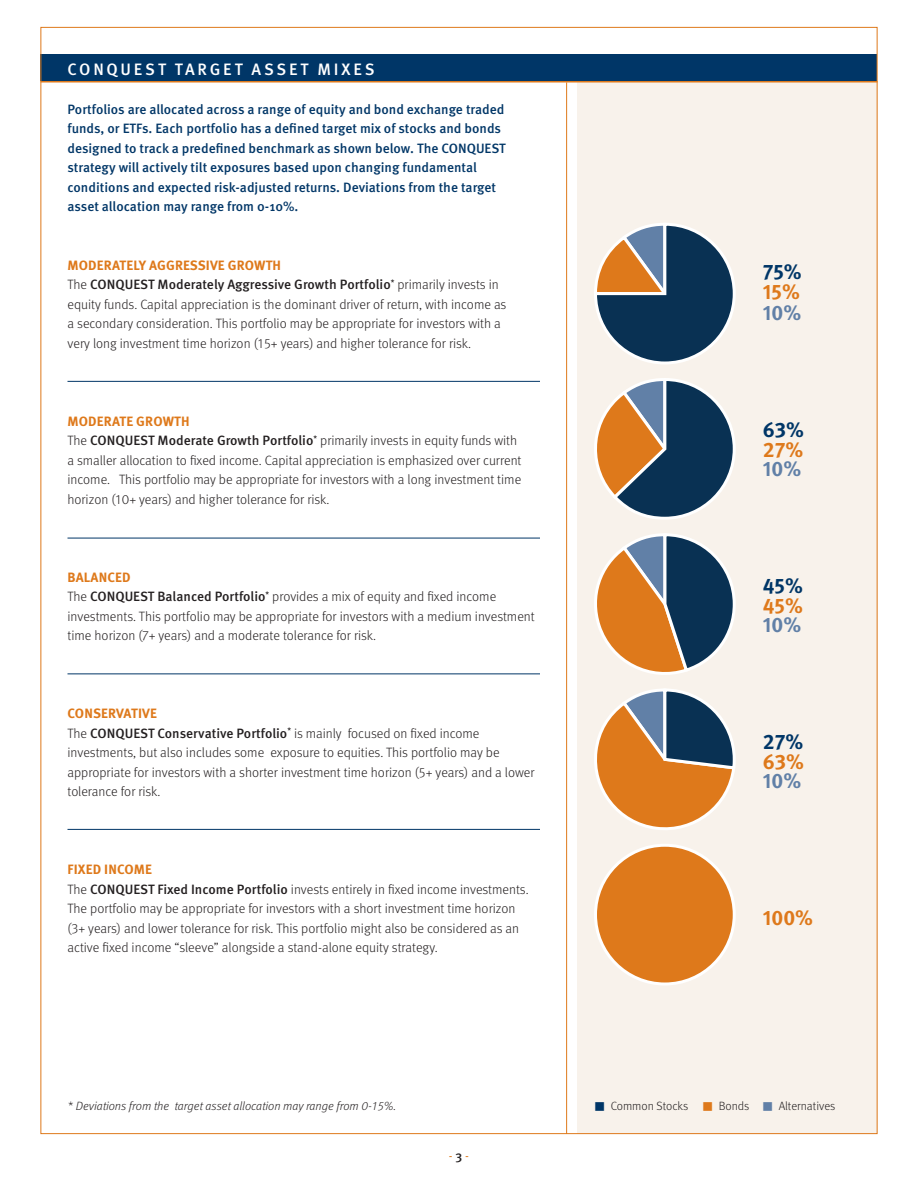
<style>
.page{position:relative;width:918px;height:1188px;background:#fff}
.page>*{position:absolute;margin:0;border:0;box-sizing:border-box;transform-origin:0 0}
.t1{font:700 21px "Meta Pro";color:#de791b}
.t2{font:700 21px "Meta Pro";color:#003667}
.t3{font:700 21px "Meta Pro";color:#6180a7}
.t4{font:500 16.5px "Meta Pro";letter-spacing:.165em;color:#fff}
.t5{font:300 13.5px/19.5px "Meta Pro";color:#231f20}
.t6{font:500 13.5px/19.5px "Meta Pro";color:#003667}
.t7{font:700 13.5px "Meta Pro";letter-spacing:.01em;color:#de791b}
.t8{font:500 13.5px "Meta Pro";color:#231f20}
.t9{font:12.75px "Meta Pro Norm";color:#de791b}
.t10{font:italic 300 12px "Meta Pro";color:#231f20}
.t11{font:300 12px "Meta Pro";color:#231f20}
.s1{font-weight:300}
.s2{font-weight:500}
.s3{font-family:"Meta Pro";font-weight:500;color:#231f20}
.s4{color:#003667}
.s5{color:#de791b}
.s6{color:#6180a7}
</style>
<div class="page">
<div style="left:577px;top:54px;width:301px;height:1080px;background:#f8f2eb"></div>
<div style="left:40px;top:54px;width:838px;height:27px;background:#003667"></div>
<hr style="left:566px;top:82px;width:1px;height:1052px;background:#de791b">
<hr style="left:40px;top:81px;width:838px;height:1px;background:#de791b">
<hr style="left:68px;top:381px;width:472px;height:1px;background:#003667">
<hr style="left:68px;top:538px;width:472px;height:1px;background:#003667">
<hr style="left:68px;top:674px;width:472px;height:1px;background:#003667">
<hr style="left:68px;top:829px;width:472px;height:1px;background:#003667">
<svg style="left:594px;top:223px;width:142px;height:141px"></svg>
<svg style="left:594px;top:378px;width:142px;height:142px"></svg>
<svg style="left:594px;top:533px;width:142px;height:297px"></svg>
<div style="left:596px;top:845px;width:138px;height:139px;background:#de791b;border-radius:50%"></div>
<div style="left:594px;top:844px;width:142px;height:142px;border:3px solid #fff;border-radius:50%"></div>
<p class="t4" style="left:68px;top:56px;width:309px">CONQUEST TARGET ASSET MIXES</p>
<p class="t6" style="left:68px;top:98px;width:440px">Portfolios are allocated across a range of equity and bond exchange traded funds, or ETFs. Each portfolio has a defined target mix of stocks and bonds designed to track a predefined benchmark as shown below. The CONQUEST strategy will actively tilt exposures based upon changing fundamental conditions and expected risk-adjusted returns. Deviations from the target</p>
<p class="t6" style="left:68px;top:196px;width:232px">asset allocation may range from 0-10%.</p>
<p class="t7" style="left:68px;top:254px;width:215px">MODERATELY AGGRESSIVE GROWTH</p>
<p class="t8" style="left:68px;top:274px;width:433px"><span class="s1">The</span> CONQUEST Moderately Aggressive Growth Portfolio<sup>*</sup> <span class="s1">primarily invests in</span></p>
<p class="t5" style="left:68px;top:293px;width:440px">equity funds. Capital appreciation is the dominant driver of return, with income as</p>
<p class="t5" style="left:68px;top:313px;width:435px">a secondary consideration. This portfolio may be appropriate for investors with a</p>
<p class="t5" style="left:68px;top:332px;width:405px">very long investment time horizon (15+ years) and higher tolerance for risk.</p>
<p class="t7" style="left:68px;top:410px;width:124px">MODERATE GROWTH</p>
<p class="t5" style="left:68px;top:430px;width:451px">The <span class="s2">CONQUEST Moderate Growth Portfolio</span><sup>*</sup> primarily invests in equity funds with</p>
<p class="t5" style="left:68px;top:449px;width:456px;text-align:justify">a smaller allocation to fixed income. Capital appreciation is emphasized over current income. This portfolio may be appropriate for investors with a long investment time horizon (10+ years) and higher tolerance for risk.</p>
<p class="t7" style="left:68px;top:566px;width:65px">BALANCED</p>
<p class="t5" style="left:68px;top:586px;width:469px">The <span class="s2">CONQUEST Balanced Portfolio</span><sup>*</sup> provides a mix of equity and fixed income investments. This portfolio may be appropriate for investors with a medium investment time horizon (7+ years) and a moderate tolerance for risk.</p>
<p class="t7" style="left:68px;top:703px;width:91px">CONSERVATIVE</p>
<p class="t5" style="left:68px;top:722px;width:469px">The <span class="s2">CONQUEST Conservative Portfolio</span><sup>*</sup> is mainly focused on fixed income investments, but also includes some exposure to equities. This portfolio may be appropriate for investors with a shorter investment time horizon (5+ years) and a lower tolerance for risk.</p>
<p class="t7" style="left:68px;top:859px;width:86px">FIXED INCOME</p>
<p class="t5" style="left:68px;top:878px;width:463px">The <span class="s2">CONQUEST Fixed Income Portfolio</span> invests entirely in fixed income investments.</p>
<p class="t5" style="left:68px;top:898px;width:449px">The portfolio may be appropriate for investors with a short investment time horizon</p>
<p class="t5" style="left:68px;top:917px;width:453px">(3+ years) and lower tolerance for risk. This portfolio might also be considered as an active fixed income “sleeve” alongside a stand-alone equity strategy.</p>
<p class="t10" style="left:68px;top:1097px;width:330px">* Deviations from the target asset allocation may range from 0-15%.</p>
<p class="t9" style="left:449px;top:1146px;width:22px">-<span class="s3">3</span>-</p>
<p class="t2" style="left:763px;top:255px;width:41px">75%</p>
<p class="t1" style="left:763px;top:275px;width:39px">15%</p>
<p class="t3" style="left:763px;top:296px;width:40px">10%</p>
<p class="t2" style="left:763px;top:413px;width:43px">63%</p>
<p class="t1" style="left:763px;top:433px;width:42px">27%</p>
<p class="t3" style="left:763px;top:452px;width:40px">10%</p>
<p class="t2" style="left:763px;top:569px;width:42px">45%</p>
<p class="t1" style="left:763px;top:589px;width:42px">45%</p>
<p class="t3" style="left:763px;top:608px;width:40px">10%</p>
<p class="t2" style="left:763px;top:725px;width:42px">27%</p>
<p class="t1" style="left:763px;top:745px;width:43px">63%</p>
<p class="t3" style="left:763px;top:764px;width:40px">10%</p>
<p class="t1" style="left:763px;top:901px;width:52px">100%</p>
<p class="t11" style="left:594px;top:1097px;width:243px"><span class="s4">■</span> Common Stocks <span class="s5">■</span> Bonds <span class="s6">■</span> Alternatives</p>
</div>
